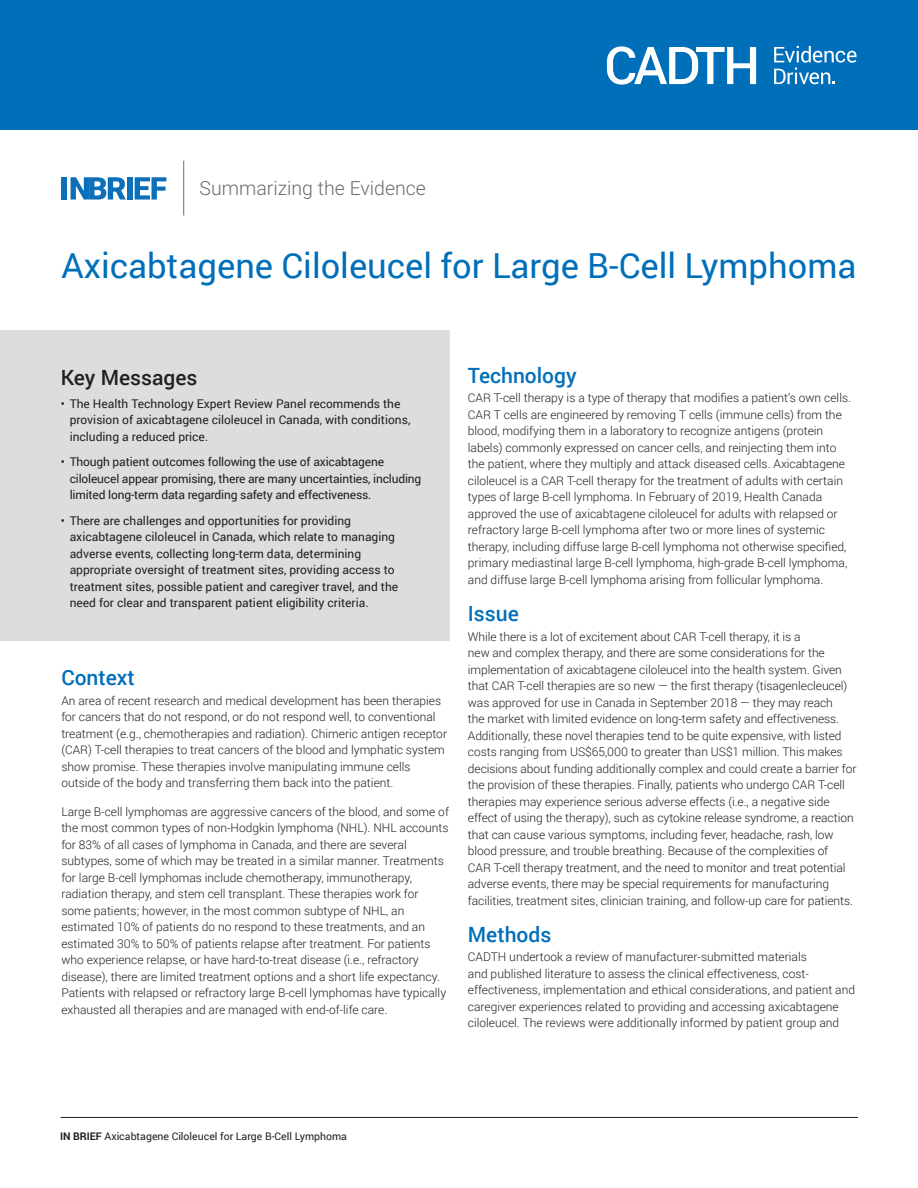
<style>
.page{position:relative;width:918px;height:1188px;background:#fff}
.page>*{position:absolute;margin:0;border:0;box-sizing:border-box;transform-origin:0 0}
.Doc_Title{font:34.5px "Roboto";color:#006fb9}
.Heading{font:500 21px "Roboto";color:#006fb9}
.Key_Messages{font:500 21px "Roboto";color:#231f20}
.t1{font:300 19.5px "Roboto";color:#6c6d70}
.Body_Copy{font:300 12px/16.5px "Roboto";color:#231f20}
.t2{font:12px/16.5px "Roboto";color:#231f20}
.t3{font:10.5px "Roboto";color:#231f20}
.s1{font-weight:700}
</style>
<div class="page">
<hr style="left:61px;top:1117px;width:797px;height:1px;background:#231f20">
<div style="left:127px;top:177px;width:5px;height:23px;background:#0b70b9"></div>
<svg style="left:135px;top:177px;width:31px;height:23px"></svg>
<div style="left:61px;top:177px;width:6px;height:23px;background:#0b70b9"></div>
<svg style="left:71px;top:177px;width:55px;height:23px"></svg>
<hr style="left:183px;top:161px;width:1px;height:55px;background:#6c6d70">
<div style="left:0;top:0;width:918px;height:130px;background:#006fb9"></div>
<svg style="left:607px;top:46px;width:249px;height:39px"></svg>
<div style="left:0;top:330px;width:450px;height:310px;background:#dcdddf"></div>
<h3 class="t1" style="left:200px;top:174px;width:228px">Summarizing the Evidence</h3>
<p class="Doc_Title" style="left:61px;top:242px;width:797px">Axicabtagene Ciloleucel for Large B-Cell Lymphoma</p>
<p class="Key_Messages" style="left:61px;top:363px;width:138px">Key Messages</p>
<p class="t2" style="left:70px;top:395px;width:342px;text-indent:-9px">• The Health Technology Expert Review Panel recommends the provision of axicabtagene ciloleucel in Canada, with conditions, including a reduced price.</p>
<p class="t2" style="left:70px;top:453px;width:353px;text-indent:-9px">• Though patient outcomes following the use of axicabtagene ciloleucel appear promising, there are many uncertainties, including limited long-term data regarding safety and effectiveness.</p>
<p class="t2" style="left:70px;top:512px;width:330px;text-indent:-9px">• There are challenges and opportunities for providing axicabtagene ciloleucel in Canada, which relate to managing adverse events, collecting long-term data, determining appropriate oversight of treatment sites, providing access to treatment sites, possible patient and caregiver travel, and the need for clear and transparent patient eligibility criteria.</p>
<p class="Heading" style="left:61px;top:663px;width:75px">Context</p>
<p class="Body_Copy" style="left:61px;top:692px;width:387px">An area of recent research and medical development has been therapies for cancers that do not respond, or do not respond well, to conventional treatment (e.g., chemotherapies and radiation). Chimeric antigen receptor (CAR) T-cell therapies to treat cancers of the blood and lymphatic system show promise. These therapies involve manipulating immune cells outside of the body and transferring them back into the patient.</p>
<p class="Body_Copy" style="left:61px;top:803px;width:389px">Large B-cell lymphomas are aggressive cancers of the blood, and some of the most common types of non-Hodgkin lymphoma (NHL). NHL accounts for 83% of all cases of lymphoma in Canada, and there are several subtypes, some of which may be treated in a similar manner. Treatments for large B-cell lymphomas include chemotherapy, immunotherapy, radiation therapy, and stem cell transplant. These therapies work for some patients; however, in the most common subtype of NHL, an estimated 10% of patients do no respond to these treatments, and an estimated 30% to 50% of patients relapse after treatment. For patients who experience relapse, or have hard-to-treat disease (i.e., refractory disease), there are limited treatment options and a short life expectancy.<br>Patients with relapsed or refractory large B-cell lymphomas have typically exhausted all therapies and are managed with end-of-life care.</p>
<p class="Heading" style="left:468px;top:361px;width:110px">Technology</p>
<p class="Body_Copy" style="left:468px;top:390px;width:385px">CAR T-cell therapy is a type of therapy that modifies a patient’s own cells.<br>CAR T cells are engineered by removing T cells (immune cells) from the blood, modifying them in a laboratory to recognize antigens (protein labels) commonly expressed on cancer cells, and reinjecting them into the patient, where they multiply and attack diseased cells. Axicabtagene ciloleucel is a CAR T-cell therapy for the treatment of adults with certain types of large B-cell lymphoma. In February of 2019, Health Canada approved the use of axicabtagene ciloleucel for adults with relapsed or refractory large B-cell lymphoma after two or more lines of systemic therapy, including diffuse large B-cell lymphoma not otherwise specified, primary mediastinal large B-cell lymphoma, high-grade B-cell lymphoma, and diffuse large B-cell lymphoma arising from follicular lymphoma.</p>
<p class="Heading" style="left:468px;top:599px;width:52px">Issue</p>
<p class="Body_Copy" style="left:468px;top:628px;width:390px">While there is a lot of excitement about CAR T-cell therapy, it is a<br>new and complex therapy, and there are some considerations for the implementation of axicabtagene ciloleucel into the health system. Given that CAR T-cell therapies are so new — the first therapy (tisagenlecleucel) was approved for use in Canada in September 2018 — they may reach<br>the market with limited evidence on long-term safety and effectiveness.<br>Additionally, these novel therapies tend to be quite expensive, with listed costs ranging from US$65,000 to greater than US$1 million. This makes decisions about funding additionally complex and could create a barrier for the provision of these therapies. Finally, patients who undergo CAR T-cell therapies may experience serious adverse effects (i.e., a negative side effect of using the therapy), such as cytokine release syndrome, a reaction that can cause various symptoms, including fever, headache, rash, low blood pressure, and trouble breathing. Because of the complexities of<br>CAR T-cell therapy treatment, and the need to monitor and treat potential adverse events, there may be special requirements for manufacturing facilities, treatment sites, clinician training, and follow-up care for patients.</p>
<p class="Heading" style="left:468px;top:920px;width:85px">Methods</p>
<p class="Body_Copy" style="left:468px;top:948px;width:389px">CADTH undertook a review of manufacturer-submitted materials<br>and published literature to assess the clinical effectiveness, cost&shy;effectiveness, implementation and ethical considerations, and patient and caregiver experiences related to providing and accessing axicabtagene ciloleucel. The reviews were additionally informed by patient group and</p>
<p class="t3" style="left:60px;top:1129px;width:289px"><span class="s1">IN BRIEF</span> Axicabtagene Ciloleucel for Large B-Cell Lymphoma</p>
</div>
